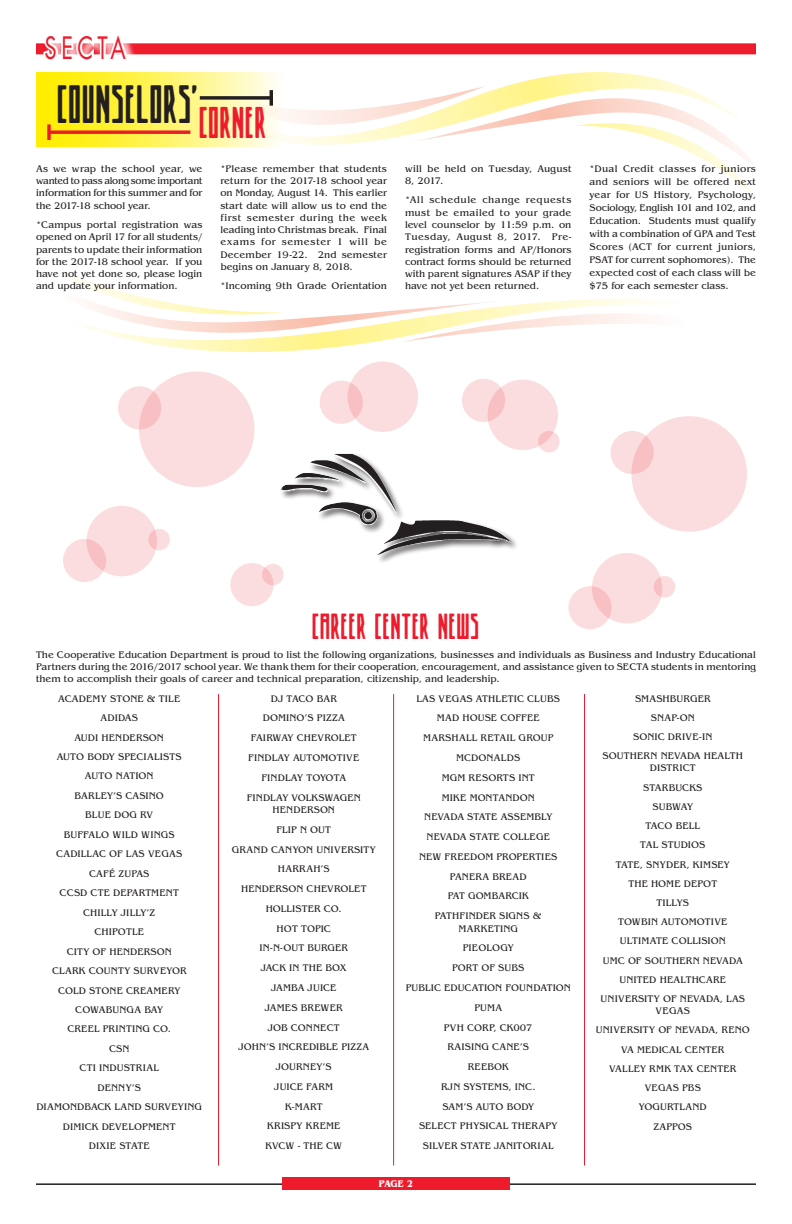
<style>
.page{position:relative;width:792px;height:1224px;background:#fff}
.page>*{position:absolute;margin:0;border:0;box-sizing:border-box;transform-origin:0 0}
.t1{font:44.5px "Smith Premier";letter-spacing:-.01em;color:#231f20}
.t2{font:30px "Smith Premier";letter-spacing:-.005em;color:#ee1b2c}
.t3{font:30px "Futura";letter-spacing:.2em;color:#ee1b2c;scale:.73 1}
.t4{font:10px/19.8px "Benguiat";letter-spacing:.015em;color:#231f20;text-align:center}
.t5{font:700 10px "Benguiat";color:#fff;scale:.9 1}
</style>
<div class="page">
<div style="left:36px;top:43px;width:721px;height:11px;background:#ee1b2c"></div>
<hr style="left:756px;top:36px;width:2px;height:24px;background:#fff">
<div style="left:45px;top:31px;width:95px;height:42px;background:#fff"></div>
<svg style="left:41px;top:43px;width:90px;height:12px"></svg>
<hr style="left:36px;top:1183px;width:720px;height:2px;background:#231f20">
<div style="left:282px;top:1178px;width:228px;height:12px;background:#ee1b2c"></div>
<img style="left:281px;top:454px;width:230px;height:101px">
<svg style="left:36px;top:72px;width:186px;height:75px;background:#fef247"></svg>
<svg style="left:200px;top:96px;width:22px;height:4px"></svg>
<svg style="left:51px;top:130px;width:139px;height:4px"></svg>
<svg style="left:47px;top:124px;width:4px;height:16px"></svg>
<svg style="left:222px;top:72px;width:12px;height:75px"></svg>
<svg style="left:234px;top:72px;width:520px;height:124px"></svg>
<div style="left:63px;top:539px;width:43px;height:43px;background:#fcdddf;border-radius:50%"></div>
<div style="left:568px;top:586px;width:44px;height:43px;background:#fcdddf;border-radius:50%"></div>
<div style="left:230px;top:563px;width:44px;height:43px;background:#fcdddf;border-radius:50%"></div>
<div style="left:611px;top:431px;width:43px;height:43px;background:#fcdddf;border-radius:50%"></div>
<div style="left:148px;top:529px;width:22px;height:21px;background:#fcdddf;border-radius:50%"></div>
<div style="left:654px;top:576px;width:21px;height:22px;background:#fcdddf;border-radius:50%"></div>
<svg style="left:262px;top:564px;width:22px;height:21px"></svg>
<svg style="left:86px;top:506px;width:71px;height:70px;background:#fbd9db"></svg>
<svg style="left:592px;top:553px;width:70px;height:71px;background:#fbd9db"></svg>
<svg style="left:73px;top:276px;width:666px;height:178px"></svg>
<div style="left:139px;top:372px;width:116px;height:115px;background:#fcdddf;border-radius:50%"></div>
<div style="left:631px;top:416px;width:116px;height:116px;background:#fcdddf;border-radius:50%"></div>
<hr style="left:218px;top:694px;width:1px;height:472px;background:#ee1b2c">
<hr style="left:393px;top:694px;width:1px;height:472px;background:#ee1b2c">
<hr style="left:584px;top:694px;width:1px;height:472px;background:#ee1b2c">
<h2 class="t3" style="left:45px;top:27px;width:113px">SECTA</h2>
<h1 class="t1" style="left:57px;top:82px;width:212px">COUNSELORS’<sub>CORNER</sub></h1>
<p class="t4" style="left:36px;top:162px;width:168px;line-height:12.3px;text-align:justify">As we wrap the school year, we wanted to pass along some important information for this summer and for the 2017-18 school year.</p>
<p class="t4" style="left:36px;top:219px;width:168px;line-height:12.3px;text-align:justify">*Campus portal registration was opened on April 17 for all students/ parents to update their information for the 2017-18 school year. If you have not yet done so, please login and update your information.</p>
<p class="t4" style="left:220px;top:162px;width:168px;line-height:12.3px;text-align:justify">*Please remember that students return for the 2017-18 school year on Monday, August 14. This earlier start date will allow us to end the first semester during the week leading into Christmas break. Final exams for semester 1 will be December 19-22. 2nd semester begins on January 8, 2018.</p>
<p class="t4" style="left:220px;top:276px;width:168px">*Incoming 9th Grade Orientation</p>
<p class="t4" style="left:405px;top:162px;width:168px;line-height:12.3px;text-align:left">will be held on Tuesday, August<br>8, 2017.</p>
<p class="t4" style="left:405px;top:194px;width:168px;line-height:12.3px;text-align:justify">*All schedule change requests must be emailed to your grade level counselor by 11:59 p.m. on Tuesday, August 8, 2017. Pre&shy;registration forms and AP/Honors contract forms should be returned with parent signatures ASAP if they have not yet been returned.</p>
<p class="t4" style="left:590px;top:162px;width:168px;line-height:13.1px;text-align:justify">*Dual Credit classes for juniors and seniors will be offered next year for US History, Psychology, Sociology, English 101 and 102, and Education. Students must qualify with a combination of GPA and Test Scores (ACT for current juniors, PSAT for current sophomores). The expected cost of each class will be $75 for each semester class.</p>
<h2 class="t2" style="left:312px;top:611px;width:169px">CAREER CENTER NEWS</h2>
<p class="t4" style="left:36px;top:649px;width:722px;line-height:12px;text-align:justify">The Cooperative Education Department is proud to list the following organizations, businesses and individuals as Business and Industry Educational Partners during the 2016/2017 school year. We thank them for their cooperation, encouragement, and assistance given to SECTA students in mentoring them to accomplish their goals of career and technical preparation, citizenship, and leadership.</p>
<p class="t4" style="left:36px;top:689px;width:167px;line-height:19.5px">ACADEMY STONE &amp; TILE<br>ADIDAS<br>AUDI HENDERSON<br>AUTO BODY SPECIALISTS<br>AUTO NATION<br>BARLEY’S CASINO<br>BLUE DOG RV<br>BUFFALO WILD WINGS<br>CADILLAC OF LAS VEGAS<br>CAFÉ ZUPAS<br>CCSD CTE DEPARTMENT<br>CHILLY JILLY’Z<br>CHIPOTLE<br>CITY OF HENDERSON<br>CLARK COUNTY SURVEYOR<br>COLD STONE CREAMERY<br>COWABUNGA BAY<br>CREEL PRINTING CO.<br>CSN<br>CTI INDUSTRIAL<br>DENNY’S<br>DIAMONDBACK LAND SURVEYING<br>DIMICK DEVELOPMENT<br>DIXIE STATE</p>
<p class="t4" style="left:247px;top:689px;width:116px">DJ TACO BAR<br>DOMINO’S PIZZA<br>FAIRWAY CHEVROLET<br>FINDLAY AUTOMOTIVE<br>FINDLAY TOYOTA<br>FINDLAY VOLKSWAGEN</p>
<p class="t4" style="left:416px;top:689px;width:145px">LAS VEGAS ATHLETIC CLUBS<br>MAD HOUSE COFFEE<br>MARSHALL RETAIL GROUP<br>MCDONALDS<br>MGM RESORTS INT<br>MIKE MONTANDON<br>NEVADA STATE ASSEMBLY<br>NEVADA STATE COLLEGE<br>NEW FREEDOM PROPERTIES<br>PANERA BREAD<br>PAT GOMBARCIK<br>PATHFINDER SIGNS &amp;</p>
<p class="t4" style="left:406px;top:919px;width:167px">MARKETING<br>PIEOLOGY<br>PORT OF SUBS<br>PUBLIC EDUCATION FOUNDATION<br>PUMA<br>PVH CORP, CK007<br>RAISING CANE’S<br>REEBOK<br>RJN SYSTEMS, INC.<br>SAM’S AUTO BODY<br>SELECT PHYSICAL THERAPY<br>SILVER STATE JANITORIAL</p>
<p class="t4" style="left:603px;top:689px;width:142px;line-height:19.2px">SMASHBURGER<br>SNAP-ON<br>SONIC DRIVE-IN<br>SOUTHERN NEVADA HEALTH</p>
<p class="t4" style="left:601px;top:759px;width:146px;line-height:19.2px">DISTRICT<br>STARBUCKS<br>SUBWAY<br>TACO BELL<br>TAL STUDIOS<br>TATE, SNYDER, KIMSEY<br>THE HOME DEPOT<br>TILLYS<br>TOWBIN AUTOMOTIVE<br>ULTIMATE COLLISION<br>UMC OF SOUTHERN NEVADA<br>UNITED HEALTHCARE<br>UNIVERSITY OF NEVADA, LAS</p>
<p class="t4" style="left:596px;top:1001px;width:155px;line-height:19.2px">VEGAS<br>UNIVERSITY OF NEVADA, RENO<br>VA MEDICAL CENTER<br>VALLEY RMK TAX CENTER<br>VEGAS PBS<br>YOGURTLAND<br>ZAPPOS</p>
<p class="t4" style="left:232px;top:800px;width:146px">HENDERSON<br>FLIP N OUT<br>GRAND CANYON UNIVERSITY<br>HARRAH’S<br>HENDERSON CHEVROLET<br>HOLLISTER CO.<br>HOT TOPIC<br>IN-N-OUT BURGER<br>JACK IN THE BOX<br>JAMBA JUICE<br>JAMES BREWER<br>JOB CONNECT<br>JOHN’S INCREDIBLE PIZZA<br>JOURNEY’S<br>JUICE FARM<br>K-MART<br>KRISPY KREME<br>KVCW - THE CW</p>
<p class="t5" style="left:379px;top:1178px;width:39px">PAGE 2</p>
</div>
